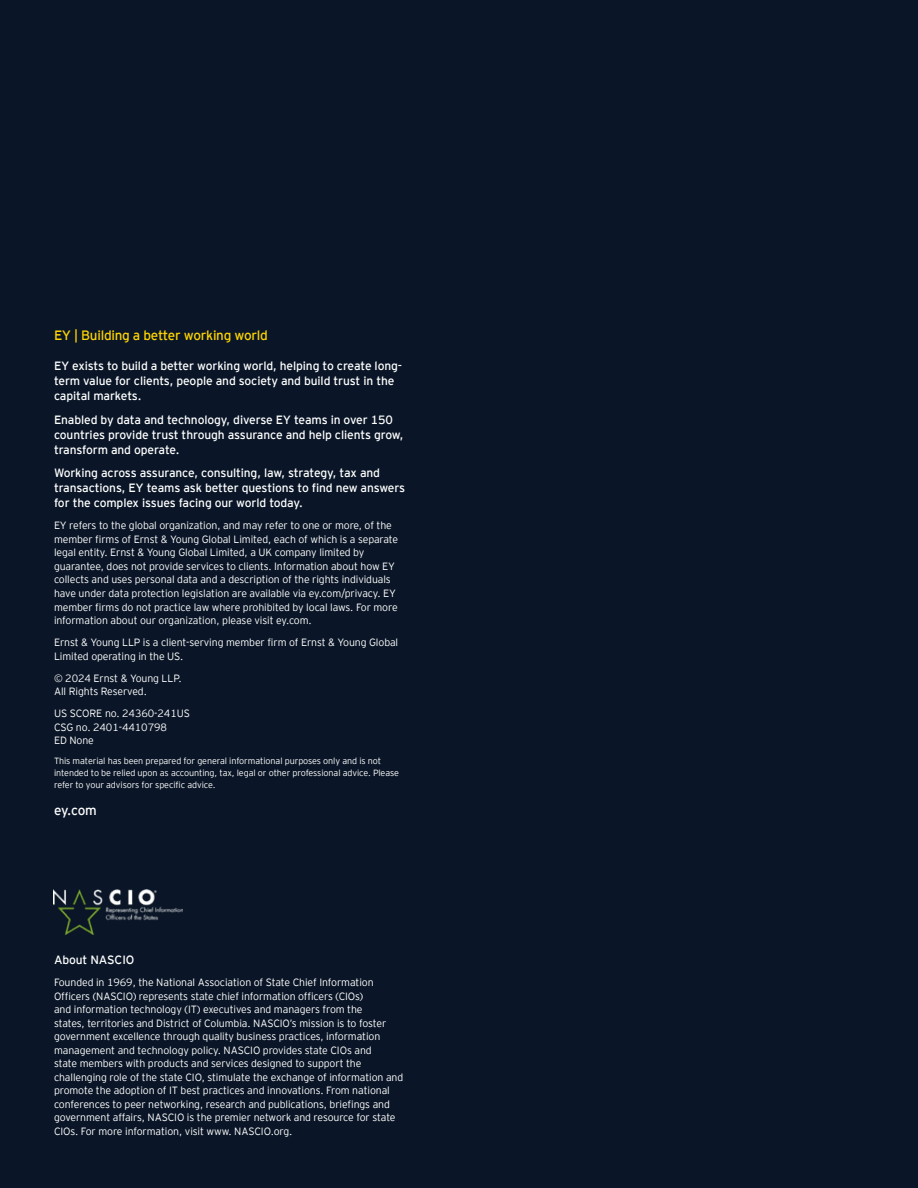
<style>
.page{position:relative;width:918px;height:1188px;background:#0a1627}
.page>*{position:absolute;margin:0;border:0;box-sizing:border-box;transform-origin:0 0}
.t1{font:13.5px "EY Interstate";letter-spacing:-.02em;color:#ffd400}
.t2{font:13.5px "EY Interstate";color:#fff}
.t3{font:12px/15px "EY Interstate";letter-spacing:-.01em;color:#fff}
.t4{font:300 10.5px/13.5px "EY Interstate";letter-spacing:-.01em;color:#fff}
.t5{font:300 9px/12px "EY Interstate";letter-spacing:-.01em;color:#fff}
</style>
<div class="page">
<img style="left:54px;top:890px;width:129px;height:45px">
<p class="t1" style="left:54px;top:326px;width:215px">EY | Building a better working world</p>
<p class="t3" style="left:54px;top:358px;width:350px">EY exists to build a better working world, helping to create long&shy;term value for clients, people and society and build trust in the capital markets.</p>
<p class="t3" style="left:54px;top:412px;width:351px">Enabled by data and technology, diverse EY teams in over 150 countries provide trust through assurance and help clients grow, transform and operate.</p>
<p class="t3" style="left:54px;top:465px;width:353px">Working across assurance, consulting, law, strategy, tax and transactions, EY teams ask better questions to find new answers for the complex issues facing our world today.</p>
<p class="t4" style="left:54px;top:518px;width:346px">EY refers to the global organization, and may refer to one or more, of the member firms of Ernst &amp; Young Global Limited, each of which is a separate legal entity. Ernst &amp; Young Global Limited, a UK company limited by guarantee, does not provide services to clients. Information about how EY collects and uses personal data and a description of the rights individuals have under data protection legislation are available via ey.com/privacy. EY member firms do not practice law where prohibited by local laws. For more information about our organization, please visit ey.com.</p>
<p class="t4" style="left:54px;top:635px;width:346px">Ernst &amp; Young LLP is a client-serving member firm of Ernst &amp; Young Global<br>Limited operating in the US.</p>
<p class="t4" style="left:54px;top:670px;width:129px">© 2024 Ernst &amp; Young LLP.<br>All Rights Reserved.</p>
<p class="t4" style="left:54px;top:706px;width:138px">US SCORE no. 24360-241US<br>CSG no. 2401-4410798<br>ED None</p>
<p class="t5" style="left:54px;top:755px;width:346px">This material has been prepared for general informational purposes only and is not intended to be relied upon as accounting, tax, legal or other professional advice. Please refer to your advisors for specific advice.</p>
<p class="t2" style="left:54px;top:801px;width:44px">ey.com</p>
<p class="t3" style="left:54px;top:952px;width:82px">About NASCIO</p>
<p class="t4" style="left:54px;top:975px;width:351px">Founded in 1969, the National Association of State Chief Information Officers (NASCIO) represents state chief information officers (CIOs)<br>and information technology (IT) executives and managers from the<br>states, territories and District of Columbia. NASCIO’s mission is to foster government excellence through quality business practices, information management and technology policy. NASCIO provides state CIOs and<br>state members with products and services designed to support the challenging role of the state CIO, stimulate the exchange of information and promote the adoption of IT best practices and innovations. From national conferences to peer networking, research and publications, briefings and government affairs, NASCIO is the premier network and resource for state CIOs. For more information, visit www. NASCIO.org.</p>
</div>
